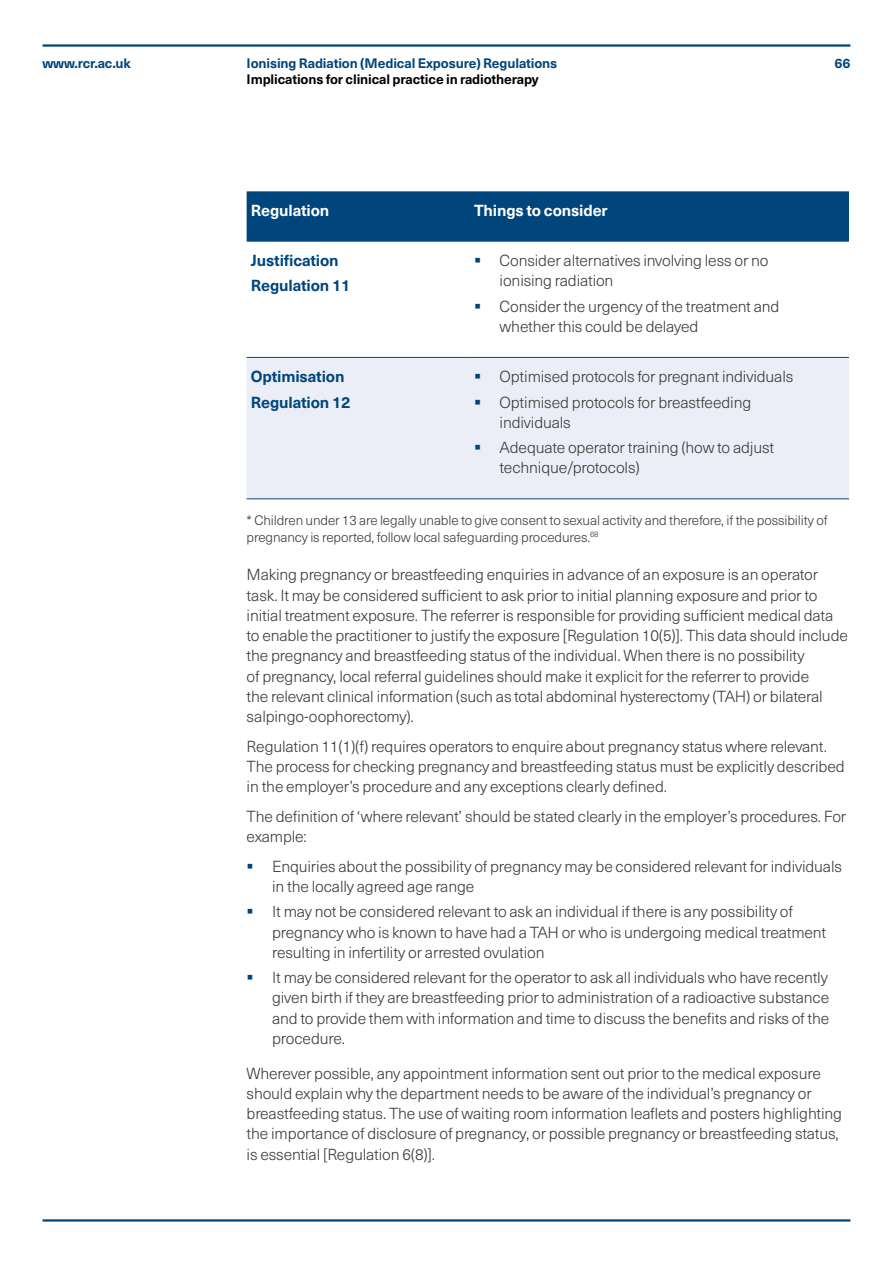
<style>
.page{position:relative;width:893px;height:1263px;background:#fff}
.page>*{position:absolute;margin:0;border:0;box-sizing:border-box;transform-origin:0 0}
.t1{font:300 15.75px/20.2px "Neue Haas Unica Pro";letter-spacing:-.01em;color:#3c3c3b}
.t2{font:700 15.75px/25.3px "Neue Haas Unica Pro";letter-spacing:-.01em;color:#00457c}
.t3{font:700 15.75px "Neue Haas Unica Pro";letter-spacing:-.01em;color:#fff}
.t4{font:300 13.5px/16.5px "Neue Haas Unica Pro";letter-spacing:-.01em;color:#3c3c3b}
.t5{font:700 13.5px "Neue Haas Unica Pro";letter-spacing:-.01em;color:#00457c}
.t6{font:700 13.5px "Neue Haas Unica Pro";letter-spacing:-.01em;color:#000}
.s1{color:#00457c}
</style>
<div class="page">
<hr style="left:43px;top:1219px;width:807px;height:2px;background:#00457c">
<hr style="left:43px;top:44px;width:807px;height:3px;background:#00457c">
<div style="left:247px;top:191px;width:602px;height:51px;background:#00457c"></div>
<div style="left:247px;top:358px;width:602px;height:140px;background:#ebeef6"></div>
<hr style="left:247px;top:498px;width:223px;height:1px;background:#00457c">
<hr style="left:470px;top:498px;width:379px;height:1px;background:#00457c">
<hr style="left:247px;top:357px;width:223px;height:1px;background:#00457c">
<hr style="left:470px;top:357px;width:379px;height:1px;background:#00457c">
<p class="t5" style="left:43px;top:55px;width:90px">www.rcr.ac.uk</p>
<p class="t5" style="left:247px;top:55px;width:312px">Ionising Radiation (Medical Exposure) Regulations</p>
<p class="t5" style="left:834px;top:55px;width:18px">66</p>
<p class="t6" style="left:247px;top:71px;width:293px">Implications for clinical practice in radiotherapy</p>
<p class="t3" style="left:251px;top:201px;width:80px">Regulation</p>
<p class="t3" style="left:474px;top:201px;width:135px">Things to consider</p>
<p class="t2" style="left:251px;top:248px;width:101px">Justification<br>Regulation 11</p>
<p class="t1" style="left:500px;top:251px;width:270px;text-indent:-26px"><span class="s1">▪</span> Consider alternatives involving less or no ionising radiation</p>
<p class="t1" style="left:500px;top:296px;width:281px;text-indent:-26px"><span class="s1">▪</span> Consider the urgency of the treatment and whether this could be delayed</p>
<p class="t2" style="left:251px;top:364px;width:101px">Optimisation<br>Regulation 12</p>
<p class="t1" style="left:474px;top:367px;width:321px"><span class="s1">▪</span> Optimised protocols for pregnant individuals</p>
<p class="t1" style="left:500px;top:392px;width:253px;text-indent:-26px"><span class="s1">▪</span> Optimised protocols for breastfeeding individuals</p>
<p class="t1" style="left:500px;top:438px;width:276px;text-indent:-26px"><span class="s1">▪</span> Adequate operator training (how to adjust technique/protocols)</p>
<p class="t4" style="left:247px;top:512px;width:582px">* Children under 13 are legally unable to give consent to sexual activity and therefore, if the possibility of pregnancy is reported, follow local safeguarding procedures.<sup>68</sup></p>
<p class="t1" style="left:247px;top:565px;width:603px">Making pregnancy or breastfeeding enquiries in advance of an exposure is an operator task. It may be considered sufficient to ask prior to initial planning exposure and prior to initial treatment exposure. The referrer is responsible for providing sufficient medical data to enable the practitioner to justify the exposure [Regulation 10(5)]. This data should include the pregnancy and breastfeeding status of the individual. When there is no possibility<br>of pregnancy, local referral guidelines should make it explicit for the referrer to provide<br>the relevant clinical information (such as total abdominal hysterectomy (TAH) or bilateral salpingo-oophorectomy).</p>
<p class="t1" style="left:247px;top:736px;width:600px">Regulation 11(1)(f) requires operators to enquire about pregnancy status where relevant.<br>The process for checking pregnancy and breastfeeding status must be explicitly described in the employer’s procedure and any exceptions clearly defined.</p>
<p class="t1" style="left:247px;top:806px;width:601px">The definition of ‘where relevant’ should be stated clearly in the employer’s procedures. For example:</p>
<p class="t1" style="left:272px;top:856px;width:571px;text-indent:-26px"><span class="s1">▪</span> Enquiries about the possibility of pregnancy may be considered relevant for individuals in the locally agreed age range</p>
<p class="t1" style="left:272px;top:902px;width:555px;text-indent:-26px"><span class="s1">▪</span> It may not be considered relevant to ask an individual if there is any possibility of pregnancy who is known to have had a TAH or who is undergoing medical treatment resulting in infertility or arrested ovulation</p>
<p class="t1" style="left:272px;top:968px;width:559px;text-align:justify;text-indent:-26px"><span class="s1">▪</span> It may be considered relevant for the operator to ask all individuals who have recently given birth if they are breastfeeding prior to administration of a radioactive substance and to provide them with information and time to discuss the benefits and risks of the procedure.</p>
<p class="t1" style="left:247px;top:1063px;width:597px">Wherever possible, any appointment information sent out prior to the medical exposure should explain why the department needs to be aware of the individual’s pregnancy or breastfeeding status. The use of waiting room information leaflets and posters highlighting the importance of disclosure of pregnancy, or possible pregnancy or breastfeeding status, is essential [Regulation 6(8)].</p>
</div>
